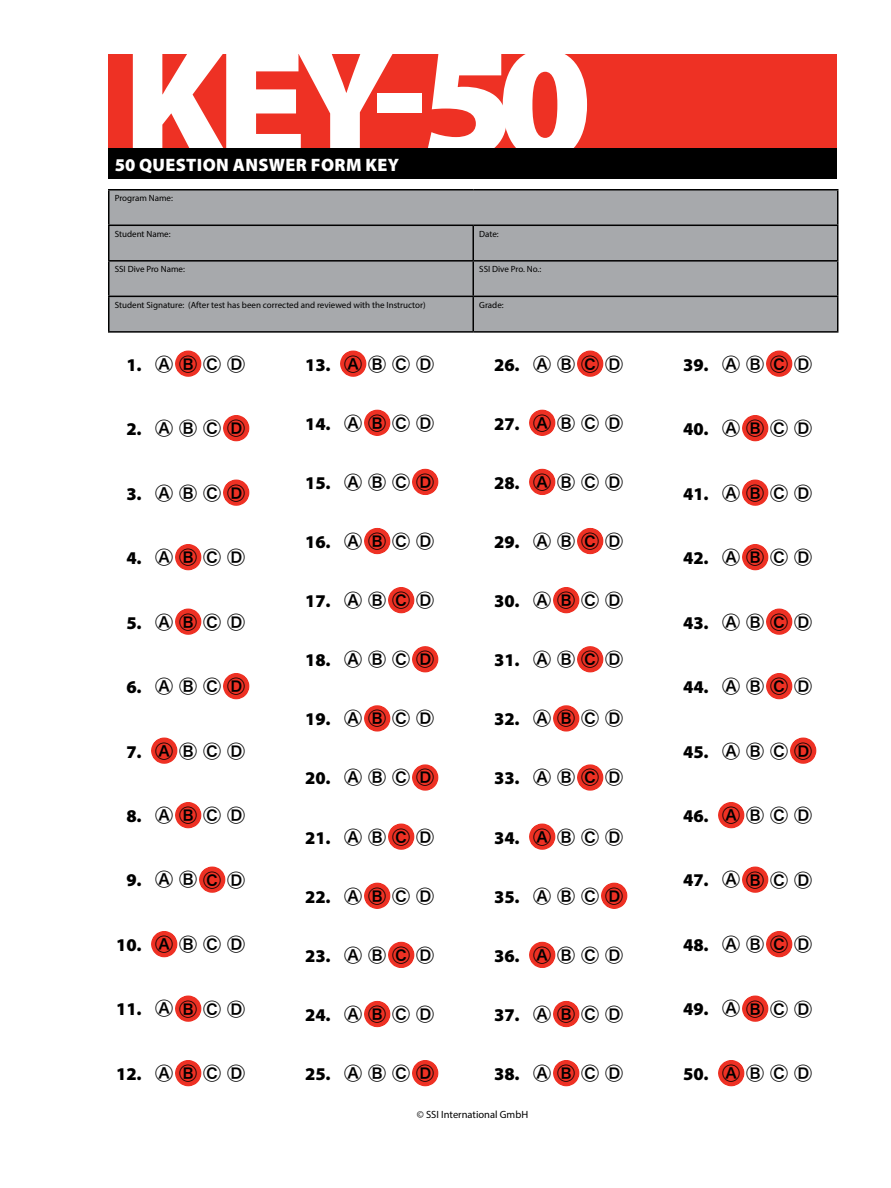
<style>
.page{position:relative;width:891px;height:1188px;background:#fff}
.page>*{position:absolute;margin:0;border:0;box-sizing:border-box;transform-origin:0 0}
.t1{font:900 165px "Myriad Pro";color:#fff}
.t2{font:18px "Hira Kaku Pro N W6";color:#000}
.t3{font:900 18px "Myriad Pro";letter-spacing:.02em;color:#fff}
.t4{font:10.5px "Myriad Pro";color:#000}
.t5{font:9px "Myriad Pro";color:#000}
.s1{font-family:"Myriad Pro";font-weight:900}
</style>
<div class="page">
<div style="left:108px;top:54px;width:729px;height:94px;background:#ee3124"></div>
<div style="left:108px;top:148px;width:729px;height:31px;background:#000"></div>
<div style="left:109px;top:190px;width:729px;height:141px;background:#a7a9ac"></div>
<hr style="left:108px;top:189px;width:365px;height:1px;background:#000">
<hr style="left:108px;top:191px;width:2px;height:34px;background:#000">
<hr style="left:473px;top:189px;width:365px;height:1px;background:#000">
<hr style="left:837px;top:191px;width:1px;height:34px;background:#000">
<hr style="left:108px;top:225px;width:365px;height:1px;background:#000">
<hr style="left:108px;top:226px;width:2px;height:34px;background:#000">
<hr style="left:473px;top:225px;width:365px;height:1px;background:#000">
<hr style="left:472px;top:226px;width:2px;height:34px;background:#000">
<hr style="left:837px;top:226px;width:1px;height:34px;background:#000">
<hr style="left:108px;top:260px;width:365px;height:2px;background:#000">
<hr style="left:108px;top:262px;width:2px;height:34px;background:#000">
<hr style="left:473px;top:260px;width:365px;height:2px;background:#000">
<hr style="left:472px;top:262px;width:2px;height:34px;background:#000">
<hr style="left:837px;top:262px;width:1px;height:34px;background:#000">
<hr style="left:108px;top:296px;width:365px;height:1px;background:#000">
<hr style="left:108px;top:297px;width:2px;height:34px;background:#000">
<hr style="left:473px;top:296px;width:365px;height:1px;background:#000">
<hr style="left:472px;top:297px;width:2px;height:34px;background:#000">
<hr style="left:837px;top:297px;width:1px;height:34px;background:#000">
<hr style="left:108px;top:331px;width:365px;height:2px;background:#000">
<hr style="left:473px;top:331px;width:365px;height:2px;background:#000">
<svg style="left:175px;top:350px;width:27px;height:27px"></svg>
<svg style="left:223px;top:415px;width:27px;height:27px"></svg>
<svg style="left:223px;top:479px;width:27px;height:27px"></svg>
<svg style="left:175px;top:544px;width:27px;height:27px"></svg>
<svg style="left:175px;top:608px;width:27px;height:27px"></svg>
<svg style="left:223px;top:673px;width:27px;height:27px"></svg>
<svg style="left:151px;top:737px;width:27px;height:27px"></svg>
<svg style="left:175px;top:802px;width:27px;height:27px"></svg>
<svg style="left:199px;top:866px;width:27px;height:27px"></svg>
<svg style="left:151px;top:931px;width:27px;height:27px"></svg>
<svg style="left:175px;top:995px;width:27px;height:27px"></svg>
<svg style="left:175px;top:1060px;width:27px;height:27px"></svg>
<svg style="left:333px;top:307px;width:41px;height:70px"></svg>
<svg style="left:364px;top:409px;width:27px;height:27px"></svg>
<svg style="left:412px;top:468px;width:27px;height:27px"></svg>
<svg style="left:364px;top:527px;width:27px;height:28px"></svg>
<svg style="left:388px;top:587px;width:27px;height:27px"></svg>
<svg style="left:412px;top:646px;width:27px;height:27px"></svg>
<svg style="left:364px;top:705px;width:27px;height:27px"></svg>
<svg style="left:412px;top:764px;width:27px;height:27px"></svg>
<svg style="left:388px;top:823px;width:27px;height:27px"></svg>
<svg style="left:364px;top:882px;width:27px;height:27px"></svg>
<svg style="left:388px;top:941px;width:27px;height:27px"></svg>
<svg style="left:364px;top:1000px;width:27px;height:28px"></svg>
<svg style="left:412px;top:1060px;width:27px;height:27px"></svg>
<svg style="left:577px;top:350px;width:27px;height:27px"></svg>
<svg style="left:529px;top:409px;width:27px;height:86px"></svg>
<svg style="left:577px;top:527px;width:27px;height:28px"></svg>
<svg style="left:553px;top:587px;width:27px;height:27px"></svg>
<svg style="left:577px;top:646px;width:27px;height:27px"></svg>
<svg style="left:553px;top:705px;width:27px;height:27px"></svg>
<svg style="left:577px;top:764px;width:27px;height:27px"></svg>
<svg style="left:529px;top:823px;width:27px;height:27px"></svg>
<svg style="left:601px;top:882px;width:27px;height:27px"></svg>
<svg style="left:529px;top:941px;width:27px;height:27px"></svg>
<svg style="left:553px;top:1000px;width:27px;height:28px"></svg>
<svg style="left:553px;top:1060px;width:27px;height:27px"></svg>
<svg style="left:766px;top:350px;width:27px;height:27px"></svg>
<svg style="left:742px;top:415px;width:27px;height:27px"></svg>
<svg style="left:742px;top:479px;width:27px;height:27px"></svg>
<svg style="left:742px;top:544px;width:27px;height:27px"></svg>
<svg style="left:766px;top:608px;width:27px;height:27px"></svg>
<svg style="left:766px;top:673px;width:27px;height:27px"></svg>
<svg style="left:790px;top:737px;width:27px;height:27px"></svg>
<svg style="left:718px;top:802px;width:27px;height:27px"></svg>
<svg style="left:742px;top:866px;width:27px;height:27px"></svg>
<svg style="left:766px;top:931px;width:27px;height:27px"></svg>
<svg style="left:718px;top:995px;width:51px;height:92px"></svg>
<h1 class="t1" style="left:123px;top:-7px;width:471px">KEY-50</h1>
<p class="t3" style="left:115px;top:153px;width:286px">50 QUESTION ANSWER FORM KEY</p>
<p class="t5" style="left:115px;top:192px;width:60px">Program Name:</p>
<p class="t5" style="left:115px;top:228px;width:57px">Student Name:</p>
<p class="t5" style="left:479px;top:228px;width:21px">Date:</p>
<p class="t5" style="left:115px;top:263px;width:72px">SSI Dive Pro Name:</p>
<p class="t5" style="left:479px;top:263px;width:64px">SSI Dive Pro. No.:</p>
<p class="t5" style="left:115px;top:299px;width:312px">Student Signature: (After test has been corrected and reviewed with the Instructor)</p>
<p class="t5" style="left:479px;top:299px;width:26px">Grade:</p>
<p class="t2" style="left:126px;top:347px;width:120px"><span class="s1">1.</span> Ⓐ Ⓑ Ⓒ Ⓓ</p>
<p class="t2" style="left:126px;top:412px;width:120px"><span class="s1">2.</span> Ⓐ Ⓑ Ⓒ Ⓓ</p>
<p class="t2" style="left:126px;top:476px;width:120px"><span class="s1">3.</span> Ⓐ Ⓑ Ⓒ Ⓓ</p>
<p class="t2" style="left:126px;top:541px;width:120px"><span class="s1">4.</span> Ⓐ Ⓑ Ⓒ Ⓓ</p>
<p class="t2" style="left:126px;top:605px;width:120px"><span class="s1">5.</span> Ⓐ Ⓑ Ⓒ Ⓓ</p>
<p class="t2" style="left:126px;top:670px;width:120px"><span class="s1">6.</span> Ⓐ Ⓑ Ⓒ Ⓓ</p>
<p class="t2" style="left:126px;top:734px;width:120px"><span class="s1">7.</span> Ⓐ Ⓑ Ⓒ Ⓓ</p>
<p class="t2" style="left:126px;top:799px;width:120px"><span class="s1">8.</span> Ⓐ Ⓑ Ⓒ Ⓓ</p>
<p class="t2" style="left:126px;top:863px;width:120px"><span class="s1">9.</span> Ⓐ Ⓑ Ⓒ Ⓓ</p>
<p class="t2" style="left:116px;top:928px;width:131px"><span class="s1">10.</span> Ⓐ Ⓑ Ⓒ Ⓓ</p>
<p class="t2" style="left:116px;top:992px;width:131px"><span class="s1">11.</span> Ⓐ Ⓑ Ⓒ Ⓓ</p>
<p class="t2" style="left:116px;top:1057px;width:131px"><span class="s1">12.</span> Ⓐ Ⓑ Ⓒ Ⓓ</p>
<p class="t2" style="left:305px;top:347px;width:131px"><span class="s1">13.</span> Ⓐ Ⓑ Ⓒ Ⓓ</p>
<p class="t2" style="left:494px;top:347px;width:131px"><span class="s1">26.</span> Ⓐ Ⓑ Ⓒ Ⓓ</p>
<p class="t2" style="left:305px;top:407px;width:131px"><span class="s1">14.</span> Ⓐ Ⓑ Ⓒ Ⓓ</p>
<p class="t2" style="left:494px;top:407px;width:131px"><span class="s1">27.</span> Ⓐ Ⓑ Ⓒ Ⓓ</p>
<p class="t2" style="left:305px;top:466px;width:131px"><span class="s1">15.</span> Ⓐ Ⓑ Ⓒ Ⓓ</p>
<p class="t2" style="left:494px;top:466px;width:131px"><span class="s1">28.</span> Ⓐ Ⓑ Ⓒ Ⓓ</p>
<p class="t2" style="left:305px;top:525px;width:131px"><span class="s1">16.</span> Ⓐ Ⓑ Ⓒ Ⓓ</p>
<p class="t2" style="left:494px;top:525px;width:131px"><span class="s1">29.</span> Ⓐ Ⓑ Ⓒ Ⓓ</p>
<p class="t2" style="left:305px;top:584px;width:131px"><span class="s1">17.</span> Ⓐ Ⓑ Ⓒ Ⓓ</p>
<p class="t2" style="left:494px;top:584px;width:131px"><span class="s1">30.</span> Ⓐ Ⓑ Ⓒ Ⓓ</p>
<p class="t2" style="left:305px;top:643px;width:131px"><span class="s1">18.</span> Ⓐ Ⓑ Ⓒ Ⓓ</p>
<p class="t2" style="left:494px;top:643px;width:131px"><span class="s1">31.</span> Ⓐ Ⓑ Ⓒ Ⓓ</p>
<p class="t2" style="left:305px;top:702px;width:131px"><span class="s1">19.</span> Ⓐ Ⓑ Ⓒ Ⓓ</p>
<p class="t2" style="left:494px;top:702px;width:131px"><span class="s1">32.</span> Ⓐ Ⓑ Ⓒ Ⓓ</p>
<p class="t2" style="left:305px;top:761px;width:131px"><span class="s1">20.</span> Ⓐ Ⓑ Ⓒ Ⓓ</p>
<p class="t2" style="left:494px;top:761px;width:131px"><span class="s1">33.</span> Ⓐ Ⓑ Ⓒ Ⓓ</p>
<p class="t2" style="left:305px;top:820px;width:131px"><span class="s1">21.</span> Ⓐ Ⓑ Ⓒ Ⓓ</p>
<p class="t2" style="left:494px;top:820px;width:131px"><span class="s1">34.</span> Ⓐ Ⓑ Ⓒ Ⓓ</p>
<p class="t2" style="left:305px;top:880px;width:131px"><span class="s1">22.</span> Ⓐ Ⓑ Ⓒ Ⓓ</p>
<p class="t2" style="left:494px;top:880px;width:131px"><span class="s1">35.</span> Ⓐ Ⓑ Ⓒ Ⓓ</p>
<p class="t2" style="left:305px;top:939px;width:131px"><span class="s1">23.</span> Ⓐ Ⓑ Ⓒ Ⓓ</p>
<p class="t2" style="left:494px;top:939px;width:131px"><span class="s1">36.</span> Ⓐ Ⓑ Ⓒ Ⓓ</p>
<p class="t2" style="left:305px;top:998px;width:131px"><span class="s1">24.</span> Ⓐ Ⓑ Ⓒ Ⓓ</p>
<p class="t2" style="left:494px;top:998px;width:131px"><span class="s1">37.</span> Ⓐ Ⓑ Ⓒ Ⓓ</p>
<p class="t2" style="left:305px;top:1057px;width:131px"><span class="s1">25.</span> Ⓐ Ⓑ Ⓒ Ⓓ</p>
<p class="t2" style="left:494px;top:1057px;width:131px"><span class="s1">38.</span> Ⓐ Ⓑ Ⓒ Ⓓ</p>
<p class="t4" style="left:417px;top:1109px;width:113px">© SSI International GmbH</p>
<p class="t2" style="left:683px;top:347px;width:131px"><span class="s1">39.</span> Ⓐ Ⓑ Ⓒ Ⓓ</p>
<p class="t2" style="left:683px;top:412px;width:131px"><span class="s1">40.</span> Ⓐ Ⓑ Ⓒ Ⓓ</p>
<p class="t2" style="left:683px;top:476px;width:131px"><span class="s1">41.</span> Ⓐ Ⓑ Ⓒ Ⓓ</p>
<p class="t2" style="left:683px;top:541px;width:131px"><span class="s1">42.</span> Ⓐ Ⓑ Ⓒ Ⓓ</p>
<p class="t2" style="left:683px;top:605px;width:131px"><span class="s1">43.</span> Ⓐ Ⓑ Ⓒ Ⓓ</p>
<p class="t2" style="left:683px;top:670px;width:131px"><span class="s1">44.</span> Ⓐ Ⓑ Ⓒ Ⓓ</p>
<p class="t2" style="left:683px;top:734px;width:131px"><span class="s1">45.</span> Ⓐ Ⓑ Ⓒ Ⓓ</p>
<p class="t2" style="left:683px;top:799px;width:131px"><span class="s1">46.</span> Ⓐ Ⓑ Ⓒ Ⓓ</p>
<p class="t2" style="left:683px;top:863px;width:131px"><span class="s1">47.</span> Ⓐ Ⓑ Ⓒ Ⓓ</p>
<p class="t2" style="left:683px;top:928px;width:131px"><span class="s1">48.</span> Ⓐ Ⓑ Ⓒ Ⓓ</p>
<p class="t2" style="left:683px;top:992px;width:131px"><span class="s1">49.</span> Ⓐ Ⓑ Ⓒ Ⓓ</p>
<p class="t2" style="left:683px;top:1057px;width:131px"><span class="s1">50.</span> Ⓐ Ⓑ Ⓒ Ⓓ</p>
</div>
